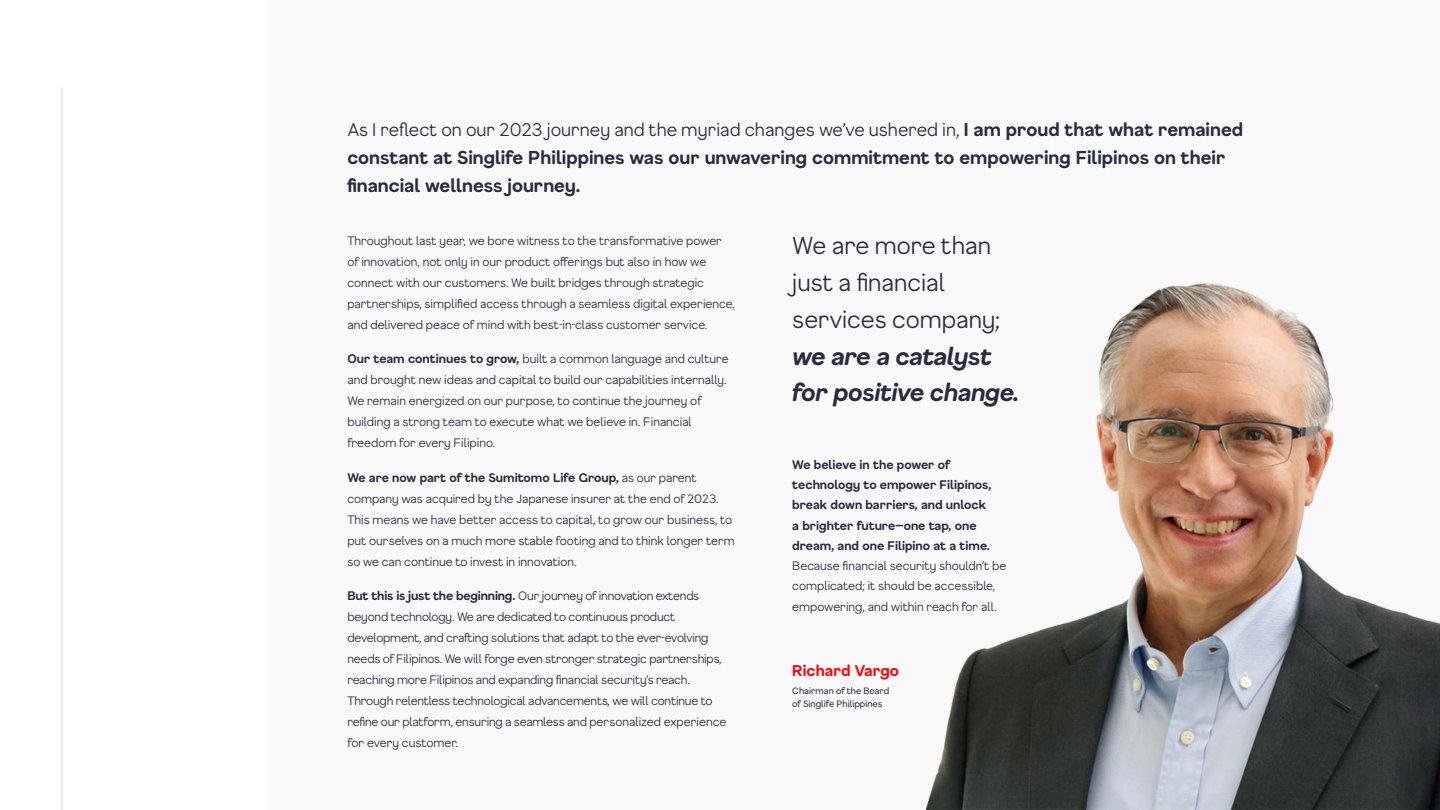
<style>
.page{position:relative;width:1440px;height:810px;background:#fff}
.page>*{position:absolute;margin:0;border:0;box-sizing:border-box;transform-origin:0 0}
.t1{font:300 24px/36.8px "F37 Gruffy Soft";color:#282b3e}
.t2{font:italic 700 24px/36.8px "F37 Gruffy Soft";letter-spacing:-.02em;color:#282b3e}
.t3{font:700 18px/27.8px "F37 Gruffy Soft";color:#282b3e}
.t4{font:700 15px "F37 Gruffy Soft";color:#ff0008}
.t5{font:300 12px/21px "F37 Gruffy Soft";color:#282b3e}
.t6{font:700 12px/20.2px "F37 Gruffy Soft";color:#282b3e}
.t7{font:9px/12.8px "F37 Gruffy Soft";color:#282b3e}
.s1{font-weight:300}
.s2{font-weight:700;color:#292b3d}
</style>
<div class="page">
<hr style="left:61px;top:87px;width:2px;height:723px;background:#ededed">
<div style="left:268px;top:0;width:1172px;height:810px;background:#f9f9f9"></div>
<img style="left:925px;top:283px;width:515px;height:527px">
<h2 class="t3" style="left:347px;top:115px;width:897px"><span class="s1">As I reflect on our 2023 journey and the myriad changes we’ve ushered in,</span> I am proud that what remained constant at Singlife Philippines was our unwavering commitment to empowering Filipinos on their financial wellness journey.</h2>
<p class="t5" style="left:347px;top:230px;width:389px">Throughout last year, we bore witness to the transformative power of innovation, not only in our product offerings but also in how we connect with our customers. We built bridges through strategic partnerships, simplified access through a seamless digital experience, and delivered peace of mind with best-in-class customer service.</p>
<p class="t5" style="left:347px;top:348px;width:383px"><span class="s2">Our team continues to grow,</span> built a common language and culture and brought new ideas and capital to build our capabilities internally.<br>We remain energized on our purpose, to continue the journey of building a strong team to execute what we believe in. Financial freedom for every Filipino.</p>
<p class="t5" style="left:347px;top:467px;width:389px"><span class="s2">We are now part of the Sumitomo Life Group,</span> as our parent company was acquired by the Japanese insurer at the end of 2023.<br>This means we have better access to capital, to grow our business, to put ourselves on a much more stable footing and to think longer term so we can continue to invest in innovation.</p>
<p class="t5" style="left:347px;top:585px;width:381px"><span class="s2">But this is just the beginning.</span> Our journey of innovation extends beyond technology. We are dedicated to continuous product development, and crafting solutions that adapt to the ever-evolving needs of Filipinos. We will forge even stronger strategic partnerships, reaching more Filipinos and expanding financial security’s reach.<br>Through relentless technological advancements, we will continue to refine our platform, ensuring a seamless and personalized experience for every customer.</p>
<h1 class="t1" style="left:792px;top:227px;width:210px">We are more than just a financial services company;</h1>
<h1 class="t2" style="left:792px;top:337px;width:229px">we are a catalyst for positive change.</h1>
<p class="t6" style="left:792px;top:454px;width:201px">We believe in the power of technology to empower Filipinos, break down barriers, and unlock a brighter future—one tap, one dream, and one Filipino at a time.</p>
<p class="t5" style="left:792px;top:556px;width:216px;line-height:20.2px">Because financial security shouldn’t be complicated; it should be accessible, empowering, and within reach for all.</p>
<p class="t4" style="left:792px;top:661px;width:108px">Richard Vargo</p>
<p class="t7" style="left:792px;top:685px;width:99px">Chairman of the Board of Singlife Philippines</p>
</div>
